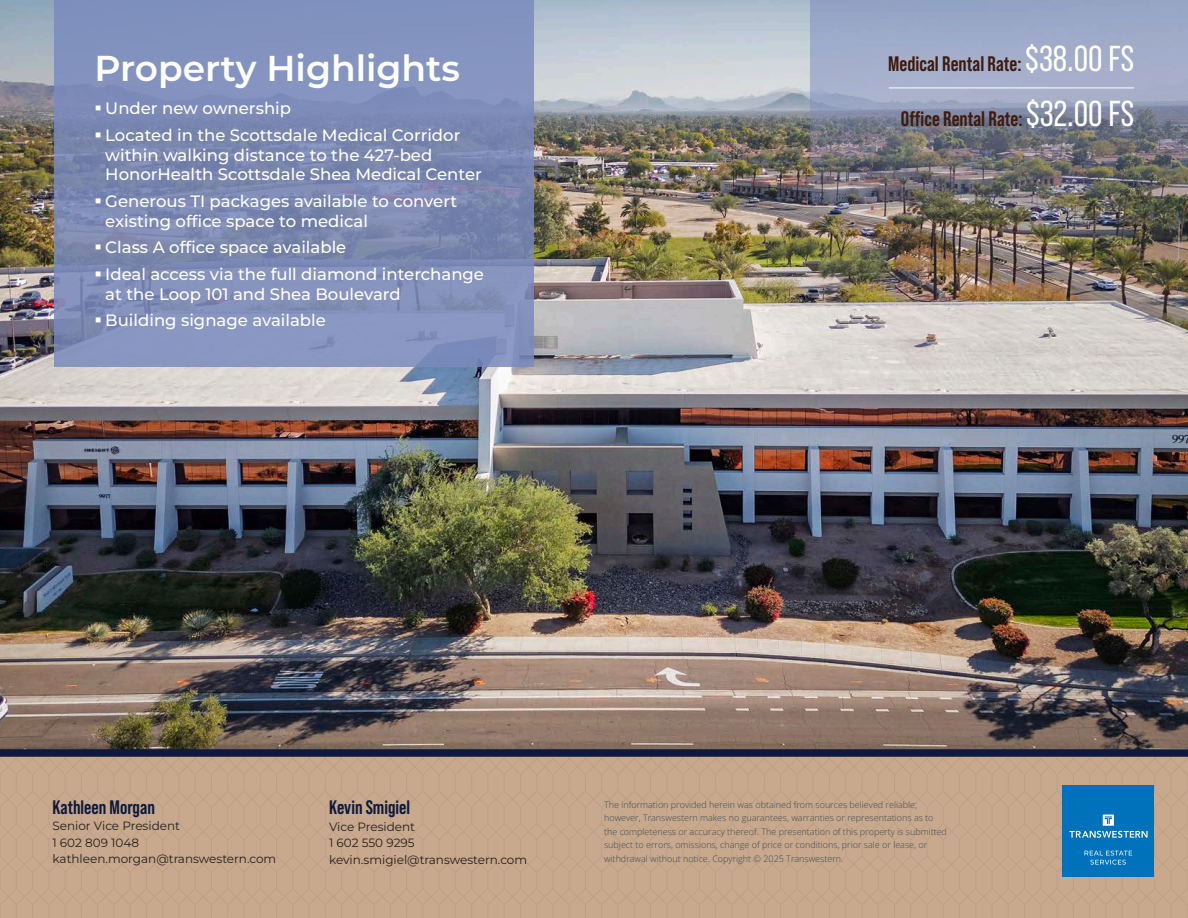
<style>
.page{position:relative;width:1188px;height:918px;background:#fff}
.page>*{position:absolute;margin:0;border:0;box-sizing:border-box;transform-origin:0 0}
.H2_-_subtitle{font:600 36px "Montserrat";color:#fff}
.t1{font:700 21px "Bebas Neue Pro";color:#3d1b0f}
.t2{font:700 19.5px "Bebas Neue Pro";color:#0d193d}
.t3{font:500 16.5px/19.8px "Montserrat";color:#fff}
.t4{font:12px/16.5px "Montserrat";color:#231f20}
.t5{font:300 9px/13.5px "Open Sans";color:#3c4a55}
.s1{font-weight:400;font-size:36px;color:#fff}
</style>
<div class="page">
<img style="left:0;top:0;width:1188px;height:749px">
<svg style="left:54px;top:0;width:480px;height:367px;background:#7f8db7"></svg>
<img style="left:810px;top:0;width:378px;height:226px">
<hr style="left:889px;top:88px;width:245px;height:1px;background:#fff">
<svg style="left:0;top:749px;width:1188px;height:169px;background:#b69f8a"></svg>
<svg style="left:96px;top:106px;width:5px;height:5px"></svg>
<svg style="left:96px;top:132px;width:5px;height:5px"></svg>
<svg style="left:96px;top:199px;width:5px;height:4px"></svg>
<svg style="left:96px;top:245px;width:5px;height:5px"></svg>
<svg style="left:96px;top:271px;width:5px;height:5px"></svg>
<svg style="left:96px;top:318px;width:5px;height:5px"></svg>
<p class="H2_-_subtitle" style="left:94px;top:44px;width:367px">Property Highlights</p>
<p class="t3" style="left:105px;top:98px;width:187px">Under new ownership</p>
<p class="t3" style="left:105px;top:125px;width:378px">Located in the Scottsdale Medical Corridor within walking distance to the 427-bed<br>HonorHealth Scottsdale Shea Medical Center</p>
<p class="t3" style="left:105px;top:191px;width:353px">Generous TI packages available to convert existing office space to medical</p>
<p class="t3" style="left:105px;top:237px;width:243px">Class A office space available</p>
<p class="t3" style="left:105px;top:264px;width:380px">Ideal access via the full diamond interchange at the Loop 101 and Shea Boulevard</p>
<p class="t3" style="left:105px;top:310px;width:222px">Building signage available</p>
<h3 class="t1" style="left:888px;top:52px;width:247px">Medical Rental Rate: <span class="s1">$38.00 FS</span></h3>
<h3 class="t1" style="left:901px;top:107px;width:235px">Office Rental Rate: <span class="s1">$32.00 FS</span></h3>
<h3 class="t2" style="left:52px;top:796px;width:104px">Kathleen Morgan</h3>
<h3 class="t4" style="left:52px;top:818px;width:225px">Senior Vice President<br>1 602 809 1048 kathleen.morgan@transwestern.com</h3>
<h3 class="t2" style="left:329px;top:796px;width:83px">Kevin Smigiel</h3>
<h3 class="t4" style="left:329px;top:818px;width:200px">Vice President<br>1 602 550 9295 kevin.smigiel@transwestern.com</h3>
<p class="t5" style="left:604px;top:797px;width:344px">The information provided herein was obtained from sources believed reliable; however, Transwestern makes no guarantees, warranties or representations as to the completeness or accuracy thereof. The presentation of this property is submitted subject to errors, omissions, change of price or conditions, prior sale or lease, or withdrawal without notice. Copyright © 2025 Transwestern.</p>
</div>
